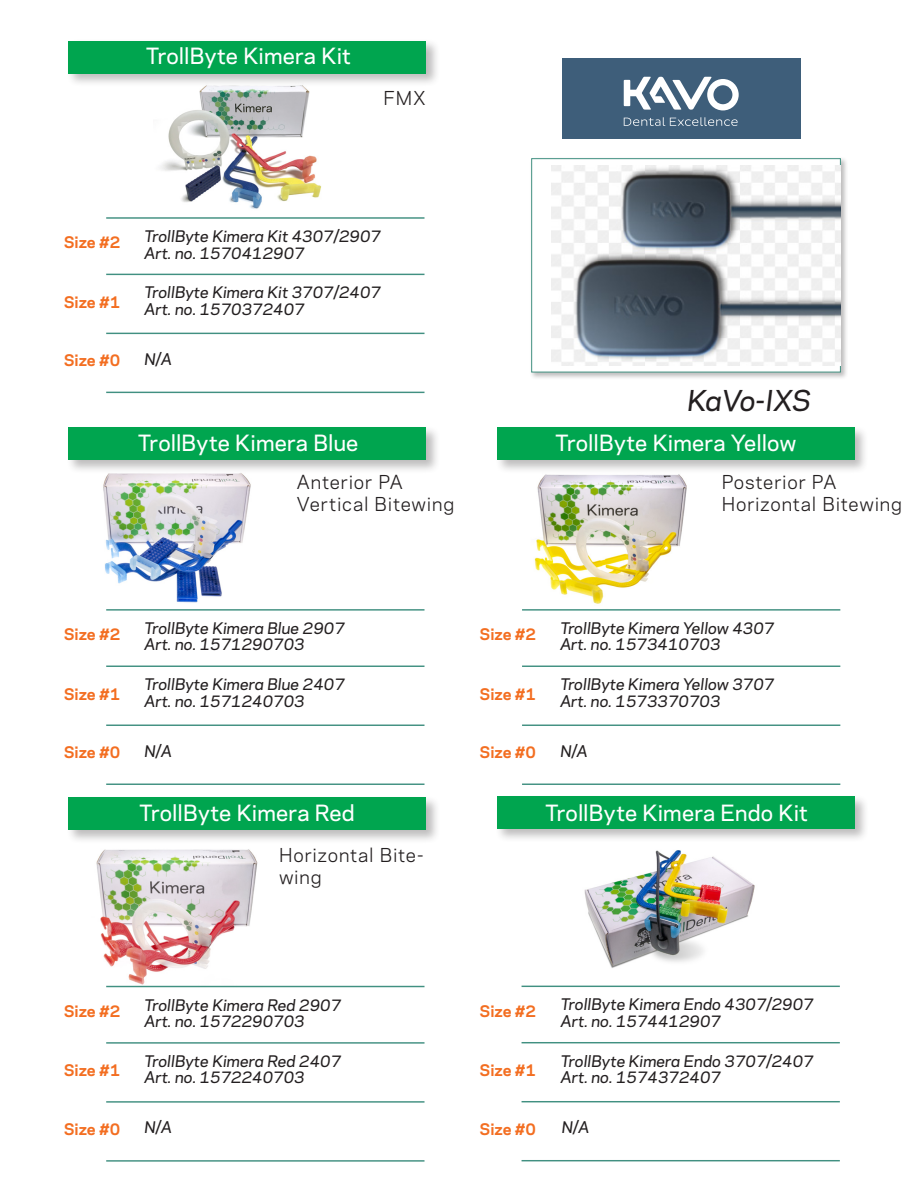
<style>
.page{position:relative;width:918px;height:1188px;background:#fff}
.page>*{position:absolute;margin:0;border:0;box-sizing:border-box;transform-origin:0 0}
.t1{font:italic 500 27px "Polaris";letter-spacing:-.035em;color:#231f20}
.t2{font:500 21px "Polaris";letter-spacing:.005em;color:#fff}
.t3{font:18px/21.6px "Polaris";letter-spacing:.04em;color:#231f20}
.t4{font:italic 500 15px "Polaris";color:#231f20}
.t5{font:700 15px "Polaris";color:#f36e21}
</style>
<div class="page">
<img style="left:96px;top:849px;width:167px;height:139px">
<img style="left:581px;top:850px;width:177px;height:136px">
<img style="left:103px;top:474px;width:148px;height:129px">
<img style="left:534px;top:474px;width:153px;height:130px">
<img style="left:160px;top:88px;width:161px;height:121px">
<div style="left:67px;top:795px;width:373px;height:49px;background:#231f20;opacity:.3"></div>
<div style="left:69px;top:797px;width:357px;height:33px;background:#00a54f"></div>
<div style="left:495px;top:794px;width:374px;height:49px;background:#231f20;opacity:.3"></div>
<div style="left:498px;top:796px;width:357px;height:33px;background:#00a54f"></div>
<div style="left:67px;top:39px;width:373px;height:49px;background:#231f20;opacity:.3"></div>
<div style="left:69px;top:41px;width:357px;height:32px;background:#00a54f"></div>
<hr style="left:106px;top:217px;width:319px;height:2px;background:#419081">
<hr style="left:106px;top:274px;width:319px;height:1px;background:#419081">
<hr style="left:106px;top:333px;width:319px;height:1px;background:#419081">
<hr style="left:106px;top:392px;width:319px;height:1px;background:#419081">
<hr style="left:522px;top:986px;width:318px;height:1px;background:#419081">
<hr style="left:522px;top:1042px;width:318px;height:1px;background:#419081">
<hr style="left:522px;top:1101px;width:318px;height:1px;background:#419081">
<hr style="left:522px;top:1160px;width:318px;height:1px;background:#419081">
<hr style="left:106px;top:609px;width:319px;height:2px;background:#419081">
<hr style="left:106px;top:666px;width:319px;height:1px;background:#419081">
<hr style="left:106px;top:725px;width:319px;height:1px;background:#419081">
<hr style="left:106px;top:784px;width:319px;height:1px;background:#419081">
<hr style="left:522px;top:609px;width:318px;height:2px;background:#419081">
<hr style="left:522px;top:666px;width:318px;height:1px;background:#419081">
<hr style="left:522px;top:725px;width:318px;height:1px;background:#419081">
<hr style="left:522px;top:784px;width:318px;height:1px;background:#419081">
<hr style="left:106px;top:986px;width:319px;height:1px;background:#419081">
<hr style="left:106px;top:1042px;width:319px;height:2px;background:#419081">
<hr style="left:106px;top:1101px;width:319px;height:2px;background:#419081">
<hr style="left:106px;top:1160px;width:319px;height:2px;background:#419081">
<div style="left:495px;top:425px;width:374px;height:49px;background:#231f20;opacity:.3"></div>
<div style="left:498px;top:427px;width:357px;height:33px;background:#00a54f"></div>
<div style="left:67px;top:425px;width:373px;height:49px;background:#231f20;opacity:.3"></div>
<div style="left:69px;top:427px;width:357px;height:33px;background:#00a54f"></div>
<div style="left:530px;top:157px;width:318px;height:223px;background:#231f20;opacity:.3"></div>
<div style="left:531px;top:158px;width:310px;height:214px;background:#fff;border:1px solid #419081"></div>
<div style="left:562px;top:58px;width:239px;height:81px;background:#3e5e7a"></div>
<svg style="left:624px;top:77px;width:115px;height:33px"></svg>
<svg style="left:624px;top:117px;width:114px;height:9px"></svg>
<img style="left:552px;top:166px;width:289px;height:200px">
<h2 class="t2" style="left:146px;top:40px;width:206px">TrollByte Kimera Kit</h2>
<p class="t3" style="left:384px;top:86px;width:44px">FMX</p>
<p class="t5" style="left:64px;top:231px;width:58px">Size #2</p>
<p class="t5" style="left:64px;top:291px;width:58px">Size #1</p>
<p class="t5" style="left:64px;top:349px;width:58px">Size #0</p>
<p class="t4" style="left:145px;top:225px;width:238px">TrollByte Kimera Kit 4307/2907</p>
<p class="t4" style="left:145px;top:242px;width:162px">Art. no. 1570412907</p>
<p class="t4" style="left:145px;top:281px;width:238px">TrollByte Kimera Kit 3707/2407</p>
<p class="t4" style="left:145px;top:298px;width:162px">Art. no. 1570372407</p>
<p class="t4" style="left:145px;top:348px;width:29px">N/A</p>
<p class="t1" style="left:687px;top:380px;width:125px">KaVo-IXS</p>
<h2 class="t2" style="left:138px;top:427px;width:222px">TrollByte Kimera Blue</h2>
<h2 class="t2" style="left:556px;top:427px;width:242px">TrollByte Kimera Yellow</h2>
<p class="t3" style="left:297px;top:470px;width:159px">Anterior PA<br>Vertical Bitewing</p>
<p class="t3" style="left:722px;top:470px;width:182px">Posterior PA<br>Horizontal Bitewing</p>
<p class="t5" style="left:64px;top:623px;width:58px">Size #2</p>
<p class="t5" style="left:64px;top:682px;width:58px">Size #1</p>
<p class="t5" style="left:64px;top:741px;width:58px">Size #0</p>
<p class="t4" style="left:145px;top:617px;width:202px">TrollByte Kimera Blue 2907</p>
<p class="t4" style="left:145px;top:633px;width:162px">Art. no. 1571290703</p>
<p class="t4" style="left:145px;top:673px;width:202px">TrollByte Kimera Blue 2407</p>
<p class="t4" style="left:145px;top:690px;width:162px">Art. no. 1571240703</p>
<p class="t4" style="left:145px;top:740px;width:29px">N/A</p>
<p class="t5" style="left:480px;top:623px;width:58px">Size #2</p>
<p class="t5" style="left:480px;top:682px;width:58px">Size #1</p>
<p class="t5" style="left:480px;top:741px;width:58px">Size #0</p>
<p class="t4" style="left:560px;top:617px;width:216px">TrollByte Kimera Yellow 4307</p>
<p class="t4" style="left:560px;top:633px;width:162px">Art. no. 1573410703</p>
<p class="t4" style="left:560px;top:673px;width:216px">TrollByte Kimera Yellow 3707</p>
<p class="t4" style="left:560px;top:690px;width:162px">Art. no. 1573370703</p>
<p class="t4" style="left:560px;top:740px;width:29px">N/A</p>
<h2 class="t2" style="left:140px;top:797px;width:217px">TrollByte Kimera Red</h2>
<h2 class="t2" style="left:545px;top:797px;width:264px">TrollByte Kimera Endo Kit</h2>
<p class="t3" style="left:279px;top:844px;width:146px">Horizontal Bite&shy;wing</p>
<p class="t5" style="left:64px;top:1000px;width:58px">Size #2</p>
<p class="t5" style="left:64px;top:1059px;width:58px">Size #1</p>
<p class="t5" style="left:64px;top:1118px;width:58px">Size #0</p>
<p class="t4" style="left:145px;top:994px;width:198px">TrollByte Kimera Red 2907</p>
<p class="t4" style="left:145px;top:1010px;width:162px">Art. no. 1572290703</p>
<p class="t4" style="left:145px;top:1050px;width:198px">TrollByte Kimera Red 2407</p>
<p class="t4" style="left:145px;top:1066px;width:162px">Art. no. 1572240703</p>
<p class="t4" style="left:145px;top:1116px;width:29px">N/A</p>
<p class="t5" style="left:480px;top:1000px;width:58px">Size #2</p>
<p class="t5" style="left:480px;top:1059px;width:58px">Size #1</p>
<p class="t5" style="left:480px;top:1118px;width:58px">Size #0</p>
<p class="t4" style="left:561px;top:993px;width:254px">TrollByte Kimera Endo 4307/2907</p>
<p class="t4" style="left:561px;top:1010px;width:162px">Art. no. 1574412907</p>
<p class="t4" style="left:561px;top:1050px;width:254px">TrollByte Kimera Endo 3707/2407</p>
<p class="t4" style="left:561px;top:1066px;width:162px">Art. no. 1574372407</p>
<p class="t4" style="left:562px;top:1116px;width:29px">N/A</p>
</div>
